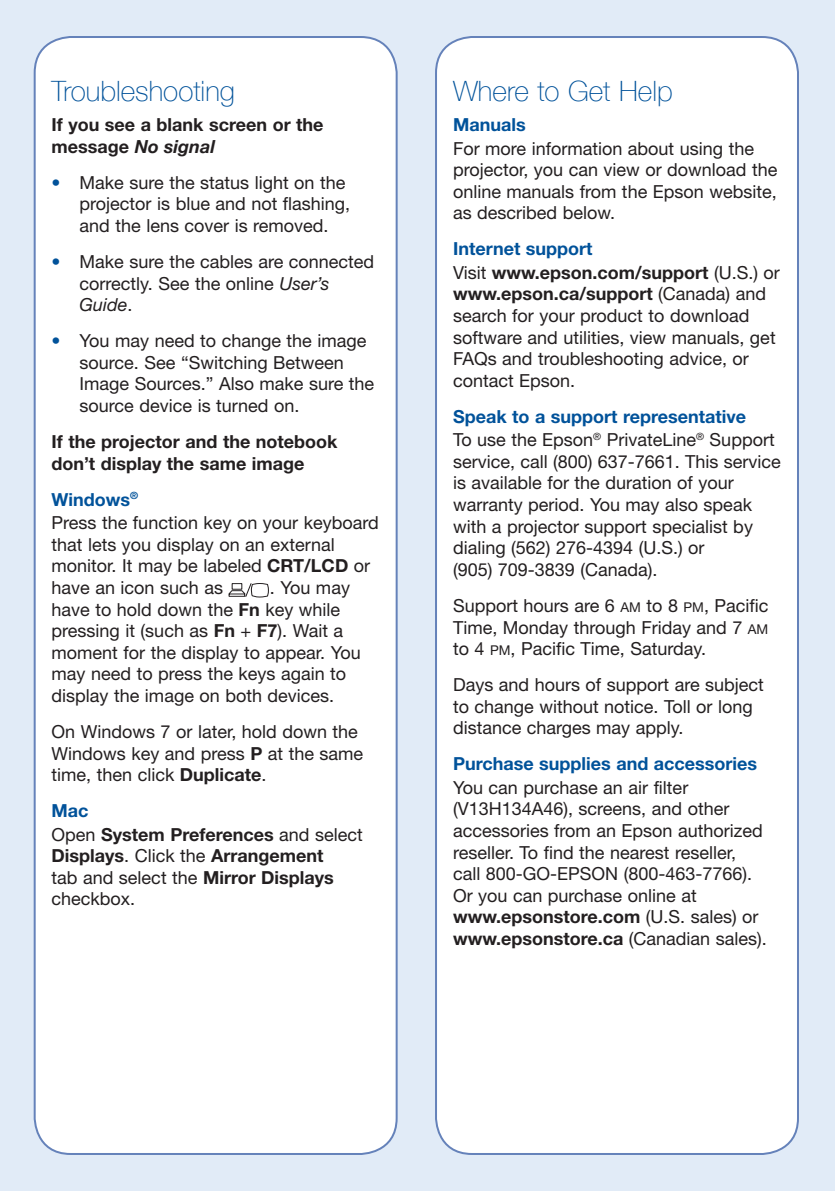
<style>
.page{position:relative;width:835px;height:1191px;background:#e1ebf7}
.page>*{position:absolute;margin:0;border:0;box-sizing:border-box;transform-origin:0 0}
.t1{font:100 28px "Helvetica Neue";color:#01529a}
.t2{font:18px/21.6px "Helvetica Neue";color:#231f20}
.t3{font:700 18px/21.6px "Helvetica Neue";color:#231f20}
.t4{font:700 18px "Helvetica Neue";color:#01529a}
.s1{font-style:italic}
.s2{font-weight:900;color:#01529a}
.s3{font-weight:700;color:#01529a}
.s4{font-weight:700}
.s5{color:#01529a}
.s6{font-weight:400}
.s7{font-size:13.6px}
</style>
<div class="page">
<div style="left:35px;top:37px;width:362px;height:1117px;background:#fff;border-radius:36px"></div>
<div style="left:34px;top:36px;width:364px;height:1119px;border:2px solid #6582ba;border-radius:36px"></div>
<div style="left:436px;top:37px;width:362px;height:1117px;background:#fff;border-radius:36px"></div>
<div style="left:435px;top:36px;width:364px;height:1119px;border:2px solid #6582ba;border-radius:36px"></div>
<svg style="left:228px;top:583px;width:41px;height:14px"></svg>
<h1 class="t1" style="left:52px;top:69px;width:185px">Troubleshooting</h1>
<p class="t3" style="left:52px;top:113px;width:273px">If you see a blank screen or the message <span class="s1">No signal</span></p>
<p class="t2" style="left:80px;top:171px;width:272px;text-indent:-28px"><span class="s2">•</span> Make sure the status light on the projector is blue and not flashing, and the lens cover is removed.</p>
<p class="t2" style="left:80px;top:250px;width:296px;text-indent:-28px"><span class="s2">•</span> Make sure the cables are connected correctly. See the online <span class="s1">User’s<br>Guide</span>.</p>
<p class="t2" style="left:80px;top:330px;width:296px;text-indent:-28px"><span class="s2">•</span> You may need to change the image source. See “Switching Between<br>Image Sources.” Also make sure the source device is turned on.</p>
<p class="t3" style="left:52px;top:430px;width:287px">If the projector and the notebook don’t display the same image</p>
<p class="t2" style="left:52px;top:487px;width:329px;line-height:23.4px"><span class="s3">Windows</span><sup>®<br></sup>Press the function key on your keyboard</p>
<p class="t2" style="left:52px;top:533px;width:320px">that lets you display on an external monitor. It may be labeled <span class="s4">CRT/LCD</span> or have an icon such as</p>
<p class="t2" style="left:52px;top:576px;width:311px;text-indent:218px">. You may have to hold down the <span class="s4">Fn</span> key while pressing it (such as <span class="s4">Fn</span> + <span class="s4">F7</span>). Wait a moment for the display to appear. You may need to press the keys again to display the image on both devices.</p>
<p class="t2" style="left:52px;top:720px;width:313px">On Windows 7 or later, hold down the<br>Windows key and press <span class="s4">P</span> at the same time, then click <span class="s4">Duplicate</span>.</p>
<p class="t3" style="left:52px;top:798px;width:313px;line-height:23.4px"><span class="s5">Mac<br></span><span class="s6">Open</span> System Preferences <span class="s6">and select</span></p>
<p class="t3" style="left:52px;top:844px;width:284px">Displays<span class="s6">. Click the</span> Arrangement <span class="s6">tab and select the</span> Mirror Displays <span class="s6">checkbox.</span></p>
<h1 class="t1" style="left:453px;top:69px;width:221px">Where to Get Help</h1>
<p class="t4" style="left:453px;top:114px;width:74px">Manuals</p>
<p class="t2" style="left:453px;top:137px;width:326px">For more information about using the projector, you can view or download the online manuals from the Epson website, as described below.</p>
<p class="t3" style="left:453px;top:237px;width:328px;line-height:23.4px"><span class="s5">Internet support<br></span><span class="s6">Visit</span> www.epson.com/support <span class="s6">(U.S.) or</span></p>
<p class="t2" style="left:453px;top:283px;width:324px"><span class="s4">www.epson.ca/support</span> (Canada) and search for your product to download software and utilities, view manuals, get FAQs and troubleshooting advice, or contact Epson.</p>
<p class="t2" style="left:453px;top:404px;width:323px;line-height:23.4px"><span class="s3">Speak to a support representative<br></span>To use the Epson<sup>®</sup> PrivateLine<sup>®</sup> Support</p>
<p class="t2" style="left:453px;top:450px;width:329px">service, call (800) 637-7661. This service is available for the duration of your warranty period. You may also speak with a projector support specialist by dialing (562) 276-4394 (U.S.) or<br>(905) 709-3839 (Canada).</p>
<p class="t2" style="left:453px;top:594px;width:317px;text-align:justify">Support hours are 6 <span class="s7">AM</span> to 8 <span class="s7">PM</span>, Pacific Time, Monday through Friday and 7 <span class="s7">AM </span>to 4 <span class="s7">PM</span>, Pacific Time, Saturday.</p>
<p class="t2" style="left:453px;top:673px;width:312px">Days and hours of support are subject to change without notice. Toll or long distance charges may apply.</p>
<p class="t4" style="left:453px;top:753px;width:306px">Purchase supplies and accessories</p>
<p class="t2" style="left:453px;top:776px;width:315px">You can purchase an air filter (V13H134A46), screens, and other accessories from an Epson authorized reseller. To find the nearest reseller, call 800-GO-EPSON (800-463-7766).<br>Or you can purchase online at <span class="s4">www.epsonstore.com</span> (U.S. sales) or <span class="s4">www.epsonstore.ca</span> (Canadian sales).</p>
</div>
